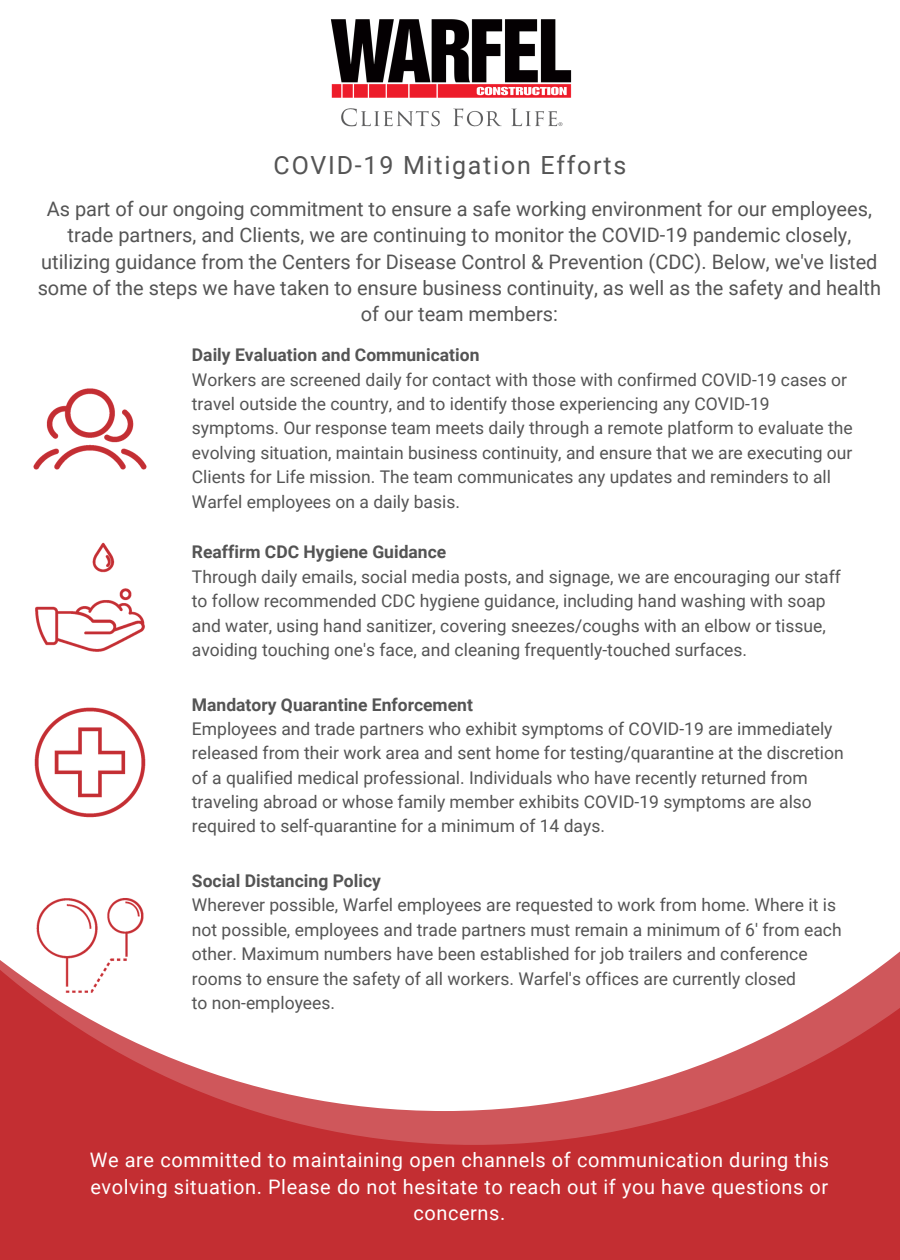
<style>
.page{position:relative;width:900px;height:1260px;background:#c32e32}
.page>*{position:absolute;margin:0;border:0;box-sizing:border-box;transform-origin:0 0}
.t1{font:25px "Roboto";letter-spacing:.07em;color:#545454}
.t2{font:20px/26.2px "Roboto";color:#545454;text-align:center}
.t3{font:20px/26.2px "Roboto";letter-spacing:.03em;color:#fff;text-align:center}
.t4{font:17.5px/24.5px "Roboto";color:#545454}
.t5{font:700 17.5px "Roboto";color:#545454}
</style>
<div class="page">
<svg style="left:255px;top:1111px;width:439px;height:34px;fill:#cf575b"></svg>
<div style="left:0;top:0;width:900px;height:1111px;background:#fff"></div>
<img style="left:324px;top:0;width:253px;height:148px">
<img style="left:32px;top:541px;width:116px;height:117px">
<img style="left:32px;top:707px;width:116px;height:116px">
<img style="left:32px;top:369px;width:116px;height:117px">
<img style="left:32px;top:888px;width:116px;height:116px">
<h1 class="t1" style="left:274px;top:151px;width:354px">COVID-19 Mitigation Efforts</h1>
<p class="t2" style="left:38px;top:196px;width:845px">As part of our ongoing commitment to ensure a safe working environment for our employees, trade partners, and Clients, we are continuing to monitor the COVID-19 pandemic closely, utilizing guidance from the Centers for Disease Control &amp; Prevention (CDC). Below, we've listed some of the steps we have taken to ensure business continuity, as well as the safety and health of our team members:</p>
<p class="t5" style="left:192px;top:345px;width:289px">Daily Evaluation and Communication</p>
<p class="t4" style="left:192px;top:367px;width:662px">Workers are screened daily for contact with those with confirmed COVID-19 cases or travel outside the country, and to identify those experiencing any COVID-19 symptoms. Our response team meets daily through a remote platform to evaluate the evolving situation, maintain business continuity, and ensure that we are executing our Clients for Life mission. The team communicates any updates and reminders to all Warfel employees on a daily basis.</p>
<p class="t5" style="left:192px;top:542px;width:256px">Reaffirm CDC Hygiene Guidance</p>
<p class="t4" style="left:192px;top:565px;width:650px">Through daily emails, social media posts, and signage, we are encouraging our staff to follow recommended CDC hygiene guidance, including hand washing with soap and water, using hand sanitizer, covering sneezes/coughs with an elbow or tissue, avoiding touching one's face, and cleaning frequently-touched surfaces.</p>
<p class="t5" style="left:192px;top:694px;width:283px">Mandatory Quarantine Enforcement</p>
<p class="t4" style="left:192px;top:717px;width:653px">Employees and trade partners who exhibit symptoms of COVID-19 are immediately released from their work area and sent home for testing/quarantine at the discretion of a qualified medical professional. Individuals who have recently returned from traveling abroad or whose family member exhibits COVID-19 symptoms are also required to self-quarantine for a minimum of 14 days.</p>
<p class="t5" style="left:192px;top:871px;width:191px">Social Distancing Policy</p>
<p class="t4" style="left:192px;top:893px;width:651px">Wherever possible, Warfel employees are requested to work from home. Where it is not possible, employees and trade partners must remain a minimum of 6' from each other. Maximum numbers have been established for job trailers and conference rooms to ensure the safety of all workers. Warfel's offices are currently closed<br>to non-employees.</p>
<p class="t3" style="left:90px;top:1147px;width:741px">We are committed to maintaining open channels of communication during this evolving situation. Please do not hesitate to reach out if you have questions or concerns.</p>
</div>
